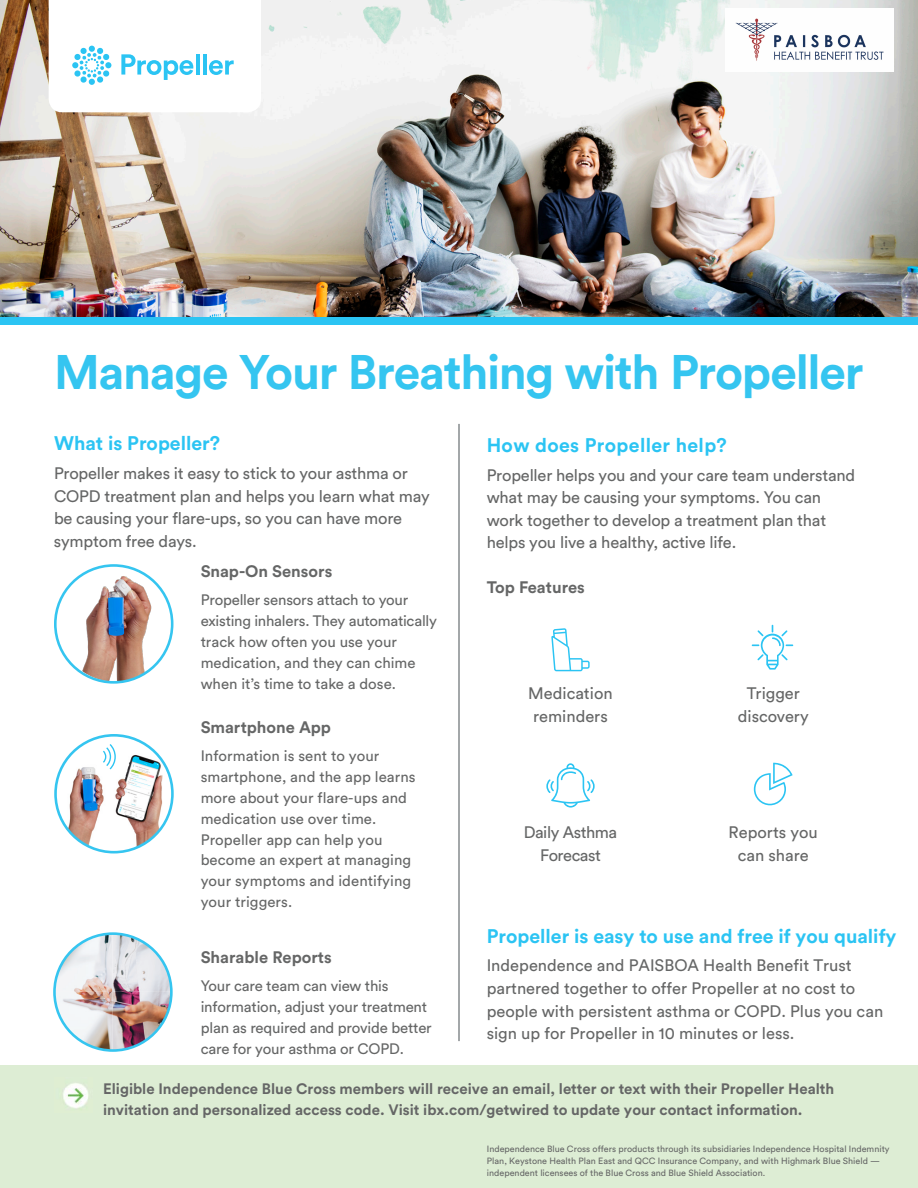
<style>
.page{position:relative;width:918px;height:1188px;background:#fff}
.page>*{position:absolute;margin:0;border:0;box-sizing:border-box;transform-origin:0 0}
.Header_36pts_blue{font:700 48px "Circular Pro";letter-spacing:-.025em;color:#35c5f0}
.Body_11_15pts_Gray{font:700 19.5px "Circular Pro";color:#2bc4f3}
.Body_11_15pts_Gray-2{font:700 19.5px "Circular Pro";letter-spacing:.02em;color:#2bc4f3}
.Body_11_15pts_Gray-3{font:16.5px/22.5px "Circular Pro";letter-spacing:-.01em;color:#656666}
.Body_11_15pts_Gray-4{font:700 16.5px "Circular Pro";color:#656666}
.Body_11_15pts_Gray-5{font:16.5px/22.5px "Circular Pro";letter-spacing:-.03em;color:#656666;text-align:center}
.Body_11_15pts_Gray-6{font:15px/21px "Circular Pro";color:#656666}
.t1{font:700 15px/20.4px "Circular Pro";color:#656666}
.t2{font:9px/12.3px "Circular Pro";color:#656666}
</style>
<div class="page">
<img style="left:0;top:0;width:918px;height:317px">
<div style="left:0;top:317px;width:918px;height:8px;background:#2bc4f3"></div>
<svg style="left:54px;top:564px;width:119px;height:120px"></svg>
<img style="left:53px;top:932px;width:120px;height:120px">
<svg style="left:754px;top:763px;width:39px;height:42px"></svg>
<svg style="left:551px;top:628px;width:39px;height:43px"></svg>
<svg style="left:546px;top:763px;width:49px;height:45px"></svg>
<hr style="left:458px;top:424px;width:2px;height:617px;background:#868b8e">
<svg style="left:54px;top:734px;width:120px;height:119px"></svg>
<div style="left:0;top:1065px;width:918px;height:123px;background:#ddedd4"></div>
<svg style="left:49px;top:0;width:212px;height:112px"></svg>
<svg style="left:752px;top:625px;width:41px;height:45px"></svg>
<img style="left:63px;top:1083px;width:25px;height:27px">
<img style="left:725px;top:9px;width:169px;height:63px">
<p class="Header_36pts_blue" style="left:54px;top:339px;width:811px">Manage Your Breathing with Propeller</p>
<p class="Body_11_15pts_Gray" style="left:54px;top:430px;width:168px">What is Propeller?</p>
<p class="Body_11_15pts_Gray-3" style="left:54px;top:462px;width:377px">Propeller makes it easy to stick to your asthma or COPD treatment plan and helps you learn what may be causing your flare-ups, so you can have more symptom free days.</p>
<p class="Body_11_15pts_Gray-4" style="left:201px;top:560px;width:133px">Snap-On Sensors</p>
<p class="Body_11_15pts_Gray-6" style="left:201px;top:588px;width:238px">Propeller sensors attach to your existing inhalers. They automatically track how often you use your medication, and they can chime when it’s time to take a dose.</p>
<p class="Body_11_15pts_Gray-4" style="left:201px;top:716px;width:132px">Smartphone App</p>
<p class="Body_11_15pts_Gray-6" style="left:201px;top:744px;width:217px">Information is sent to your smartphone, and the app learns more about your flare-ups and medication use over time.<br>Propeller app can help you become an expert at managing your symptoms and identifying your triggers.</p>
<p class="Body_11_15pts_Gray-4" style="left:201px;top:946px;width:133px">Sharable Reports</p>
<p class="Body_11_15pts_Gray-6" style="left:201px;top:974px;width:233px">Your care team can view this information, adjust your treatment plan as required and provide better care for your asthma or COPD.</p>
<p class="Body_11_15pts_Gray-2" style="left:487px;top:431px;width:242px">How does Propeller help?</p>
<p class="Body_11_15pts_Gray-3" style="left:487px;top:463px;width:370px">Propeller helps you and your care team understand what may be causing your symptoms. You can work together to develop a treatment plan that helps you live a healthy, active life.</p>
<p class="Body_11_15pts_Gray-4" style="left:487px;top:576px;width:100px">Top Features</p>
<p class="Body_11_15pts_Gray-3" style="left:528px;top:682px;width:86px">Medication reminders</p>
<p class="Body_11_15pts_Gray-5" style="left:524px;top:820px;width:95px">Daily Asthma<br>Forecast</p>
<p class="Body_11_15pts_Gray-3" style="left:738px;top:682px;width:73px;text-align:center">Trigger discovery</p>
<p class="Body_11_15pts_Gray-3" style="left:729px;top:820px;width:91px;text-align:center">Reports you can share</p>
<p class="Body_11_15pts_Gray" style="left:487px;top:922px;width:411px">Propeller is easy to use and free if you qualify</p>
<p class="Body_11_15pts_Gray-3" style="left:487px;top:954px;width:398px">Independence and PAISBOA Health Benefit Trust partnered together to offer Propeller at no cost to people with persistent asthma or COPD. Plus you can sign up for Propeller in 10 minutes or less.</p>
<p class="t1" style="left:103px;top:1078px;width:733px">Eligible Independence Blue Cross members will receive an email, letter or text with their Propeller Health invitation and personalized access code. Visit ibx.com/getwired to update your contact information.</p>
<p class="t2" style="left:487px;top:1142px;width:404px">Independence Blue Cross offers products through its subsidiaries Independence Hospital Indemnity<br>Plan, Keystone Health Plan East and QCC Insurance Company, and with Highmark Blue Shield — independent licensees of the Blue Cross and Blue Shield Association.</p>
</div>
